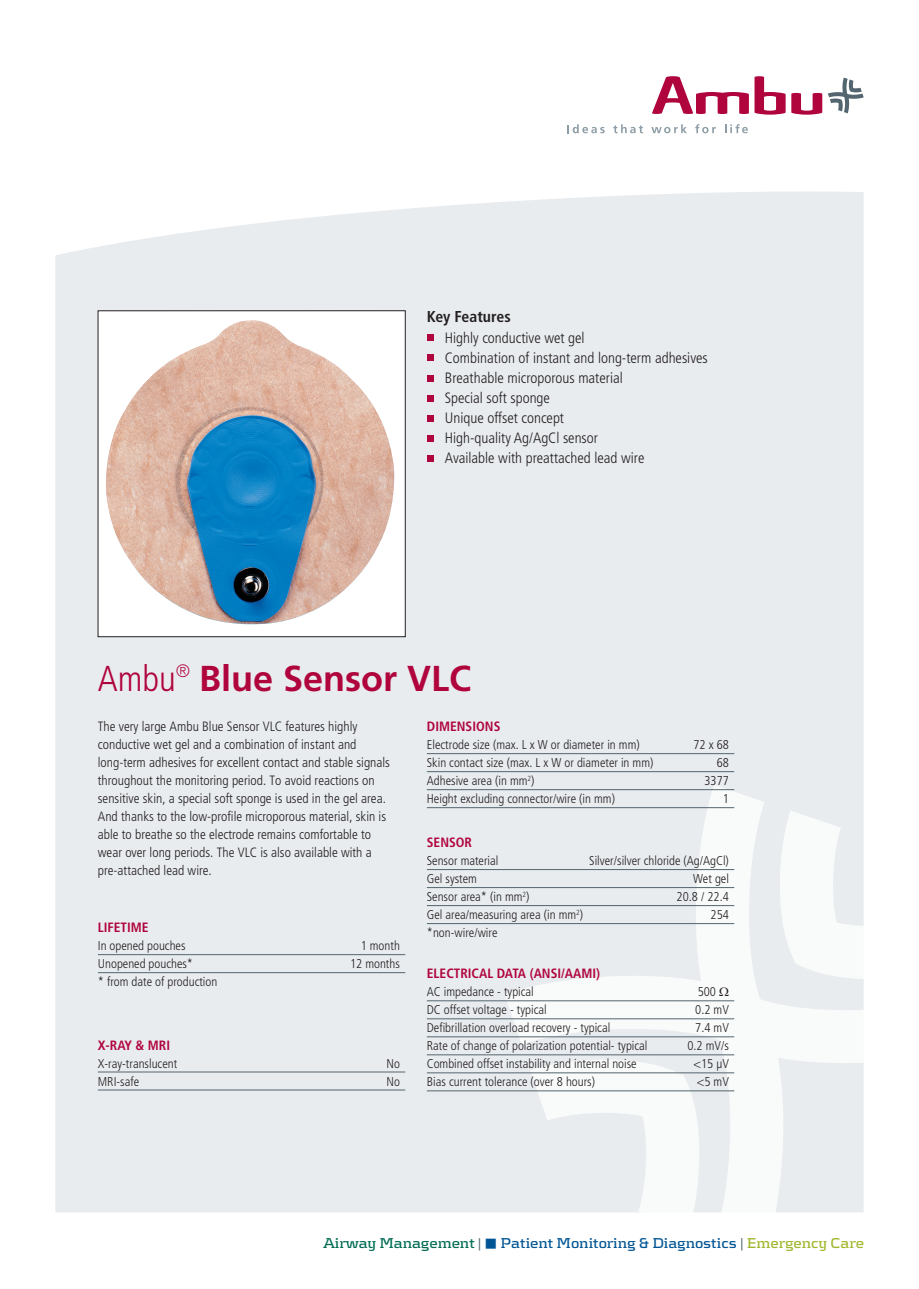
<style>
.page{position:relative;width:919px;height:1289px;background:#fff}
.page>*{position:absolute;margin:0;border:0;box-sizing:border-box;transform-origin:0 0}
.t1{font:700 36px "Frutiger";color:#b0043d}
.t2{font:700 condensed 15.75px "Frutiger";color:#231f20}
.t3{font:300 condensed 15px/20.1px "Frutiger";color:#231f20}
.t4{font:700 14.85px "Kontrapunkt";letter-spacing:-.005em;color:#005594}
.t5{font:300 condensed 13.5px/18px "Frutiger";color:#231f20}
.t6{font:700 condensed 13.5px "Frutiger";color:#b0043d}
.t7{font:300 condensed 12.75px "Frutiger";color:#231f20}
.s1{font-weight:300;font-stretch:condensed}
.s2{color:#006c53}
.s3{color:#53656e}
.s4{color:#a2b62d}
</style>
<div class="page">
<svg style="left:791px;top:78px;width:72px;height:37px"></svg>
<svg style="left:754px;top:76px;width:31px;height:39px"></svg>
<svg style="left:652px;top:76px;width:96px;height:38px"></svg>
<svg style="left:567px;top:124px;width:37px;height:9px"></svg>
<svg style="left:613px;top:124px;width:30px;height:9px"></svg>
<svg style="left:651px;top:124px;width:35px;height:9px"></svg>
<svg style="left:695px;top:124px;width:20px;height:9px"></svg>
<svg style="left:725px;top:124px;width:22px;height:9px"></svg>
<div style="left:55px;top:191px;width:808px;height:1021px;background:#e9ecef"></div>
<svg style="left:504px;top:784px;width:359px;height:428px;fill:#e9ecef"></svg>
<svg style="left:530px;top:1055px;width:174px;height:157px"></svg>
<div style="left:427px;top:334px;width:6px;height:7px;background:#b0043d"></div>
<svg style="left:427px;top:355px;width:6px;height:6px"></svg>
<svg style="left:427px;top:375px;width:6px;height:6px"></svg>
<svg style="left:427px;top:395px;width:6px;height:6px"></svg>
<svg style="left:427px;top:415px;width:6px;height:6px"></svg>
<svg style="left:427px;top:435px;width:6px;height:6px"></svg>
<div style="left:427px;top:455px;width:6px;height:7px;background:#b0043d"></div>
<div style="left:98px;top:311px;width:307px;height:325px;background:#fff"></div>
<img style="left:106px;top:320px;width:289px;height:305px">
<div style="left:98px;top:310px;width:307px;height:327px;border:1px solid #231f20"></div>
<hr style="left:427px;top:1000px;width:307px;height:1px;background:#53656e">
<hr style="left:427px;top:1018px;width:307px;height:1px;background:#53656e">
<hr style="left:427px;top:1036px;width:307px;height:1px;background:#53656e">
<hr style="left:427px;top:1054px;width:307px;height:1px;background:#53656e">
<hr style="left:427px;top:1072px;width:307px;height:1px;background:#53656e">
<hr style="left:427px;top:1090px;width:307px;height:1px;background:#53656e">
<hr style="left:427px;top:869px;width:307px;height:1px;background:#53656e">
<hr style="left:427px;top:887px;width:307px;height:1px;background:#53656e">
<hr style="left:427px;top:905px;width:307px;height:1px;background:#53656e">
<hr style="left:427px;top:923px;width:307px;height:1px;background:#53656e">
<hr style="left:98px;top:1071px;width:307px;height:1px;background:#53656e">
<hr style="left:98px;top:1089px;width:307px;height:1px;background:#53656e">
<hr style="left:98px;top:954px;width:307px;height:1px;background:#53656e">
<hr style="left:98px;top:972px;width:307px;height:1px;background:#53656e">
<hr style="left:427px;top:753px;width:307px;height:1px;background:#53656e">
<hr style="left:427px;top:771px;width:307px;height:1px;background:#53656e">
<hr style="left:427px;top:789px;width:307px;height:1px;background:#53656e">
<hr style="left:427px;top:807px;width:307px;height:1px;background:#53656e">
<svg style="left:719px;top:987px;width:9px;height:9px"></svg>
<p class="t2" style="left:427px;top:307px;width:85px">Key Features</p>
<p class="t3" style="left:445px;top:327px;width:264px">Highly conductive wet gel<br>Combination of instant and long-term adhesives<br>Breathable microporous material<br>Special soft sponge<br>Unique offset concept<br>High-quality Ag/AgCl sensor<br>Available with preattached lead wire</p>
<h1 class="t1" style="left:98px;top:657px;width:375px"><span class="s1">Ambu</span><sup>®</sup> Blue Sensor VLC</h1>
<p class="t5" style="left:98px;top:717px;width:294px">The very large Ambu Blue Sensor VLC features highly conductive wet gel and a combination of instant and long-term adhesives for excellent contact and stable signals throughout the monitoring period. To avoid reactions on sensitive skin, a special soft sponge is used in the gel area.<br>And thanks to the low-profile microporous material, skin is able to breathe so the electrode remains comfortable to wear over long periods. The VLC is also available with a pre-attached lead wire.</p>
<p class="t6" style="left:427px;top:718px;width:17px">Dimensions</p>
<p class="t7" style="left:427px;top:737px;width:214px">Electrode size (max. L x W or diameter in mm)</p>
<p class="t7" style="left:693px;top:737px;width:37px">72 x 68</p>
<p class="t7" style="left:427px;top:755px;width:228px">Skin contact size (max. L x W or diameter in mm)</p>
<p class="t7" style="left:716px;top:755px;width:14px">68</p>
<p class="t7" style="left:427px;top:773px;width:109px">Adhesive area (in mm<sup>2</sup>)</p>
<p class="t7" style="left:704px;top:773px;width:26px">3377</p>
<p class="t7" style="left:427px;top:791px;width:189px">Height excluding connector/wire (in mm)</p>
<p class="t7" style="left:722px;top:791px;width:8px">1</p>
<p class="t6" style="left:427px;top:834px;width:47px">SENSOR</p>
<p class="t7" style="left:427px;top:853px;width:73px">Sensor material</p>
<p class="t7" style="left:589px;top:853px;width:141px">Silver/silver chloride (Ag/AgCl)</p>
<p class="t7" style="left:427px;top:871px;width:52px">Gel system</p>
<p class="t7" style="left:693px;top:871px;width:37px">Wet gel</p>
<p class="t7" style="left:427px;top:889px;width:104px">Sensor area* (in mm<sup>2</sup>)</p>
<p class="t7" style="left:676px;top:889px;width:54px">20.8 / 22.4</p>
<p class="t7" style="left:427px;top:907px;width:158px">Gel area/measuring area (in mm<sup>2</sup>)</p>
<p class="t7" style="left:710px;top:907px;width:20px">254</p>
<p class="t7" style="left:427px;top:925px;width:72px">*non-wire/wire</p>
<p class="t6" style="left:98px;top:919px;width:52px">LIFETIME</p>
<p class="t7" style="left:98px;top:938px;width:89px">In opened pouches</p>
<p class="t7" style="left:360px;top:938px;width:41px">1 month</p>
<p class="t7" style="left:98px;top:956px;width:97px">Unopened pouches*</p>
<p class="t7" style="left:350px;top:956px;width:51px">12 months</p>
<p class="t7" style="left:98px;top:974px;width:121px">* from date of production</p>
<p class="t6" style="left:427px;top:965px;width:175px">ELECTRICAL DATA (ANSI/AAMI)</p>
<p class="t7" style="left:427px;top:984px;width:108px">AC impedance - typical</p>
<p class="t7" style="left:697px;top:984px;width:20px">500</p>
<p class="t7" style="left:427px;top:1002px;width:121px">DC offset voltage - typical</p>
<p class="t7" style="left:695px;top:1002px;width:35px">0.2 mV</p>
<p class="t7" style="left:427px;top:1020px;width:185px">Defibrillation overload recovery - typical</p>
<p class="t7" style="left:695px;top:1020px;width:35px">7.4 mV</p>
<p class="t7" style="left:427px;top:1038px;width:222px">Rate of change of polarization potential- typical</p>
<p class="t7" style="left:687px;top:1038px;width:43px">0.2 mV/s</p>
<p class="t7" style="left:427px;top:1056px;width:211px">Combined offset instability and internal noise</p>
<p class="t7" style="left:693px;top:1056px;width:37px">&lt;15 μV</p>
<p class="t7" style="left:427px;top:1074px;width:170px">Bias current tolerance (over 8 hours)</p>
<p class="t7" style="left:696px;top:1074px;width:34px">&lt;5 mV</p>
<p class="t6" style="left:98px;top:1036px;width:74px">X-RAY &amp; MRI</p>
<p class="t7" style="left:98px;top:1055px;width:81px">X-ray-translucent</p>
<p class="t7" style="left:386px;top:1055px;width:15px">No</p>
<p class="t7" style="left:98px;top:1073px;width:43px">MRI-safe</p>
<p class="t7" style="left:386px;top:1073px;width:15px">No</p>
<p class="t4" style="left:323px;top:1234px;width:542px"><span class="s2">Airway Management</span> <span class="s3">|</span> ■ Patient Monitoring &amp; Diagnostics <span class="s3">|</span> <span class="s4">Emergency Care</span></p>
</div>
